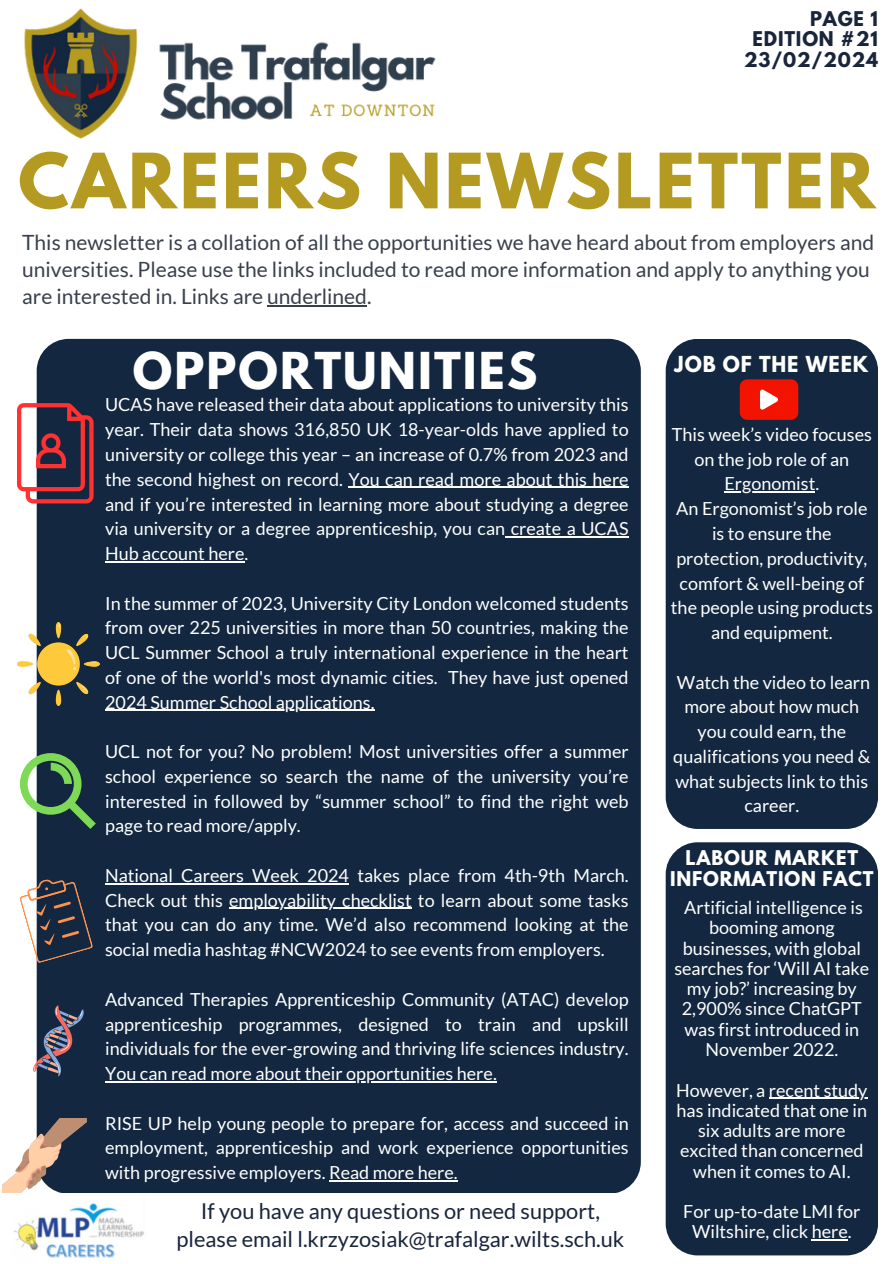
<style>
.page{position:relative;width:893px;height:1264px;background:#fff}
.page>*{position:absolute;margin:0;border:0;box-sizing:border-box;transform-origin:0 0}
.t1{font:700 67.5px "League Spartan";letter-spacing:.045em;color:#b49a21}
.t2{font:700 45px "League Spartan";letter-spacing:.045em;color:#fff}
.t3{font:21.75px/28.2px "Lato";color:#18253b;text-align:center}
.t4{font:21px/27px "Lato";color:#39404c}
.t5{font:700 19.5px "League Spartan";letter-spacing:.045em;color:#fff}
.t6{font:18px/24.8px "Lato";color:#fff;text-align:center}
.t7{font:700 18px/20.2px "League Spartan";letter-spacing:.045em;color:#fff;text-align:center}
.t8{font:700 18px/20.2px "League Spartan";letter-spacing:.045em;color:#18253b;text-align:right}
</style>
<div class="page">
<div style="left:37px;top:339px;width:603px;height:853px;background:#132840;border-radius:32px"></div>
<div style="left:665px;top:339px;width:213px;height:490px;background:#132840;border-radius:32px"></div>
<div style="left:665px;top:842px;width:213px;height:413px;background:#132840;border-radius:32px"></div>
<img style="left:24px;top:8px;width:412px;height:131px">
<img style="left:14px;top:1203px;width:130px;height:55px">
<hr style="left:267px;top:305px;width:100px;height:1px;background:#39404c">
<svg style="left:739px;top:379px;width:59px;height:41px;background:#e92a1a"></svg>
<svg style="left:17px;top:403px;width:77px;height:100px"></svg>
<img style="left:17px;top:623px;width:82px;height:82px">
<svg style="left:20px;top:753px;width:75px;height:75px"></svg>
<svg style="left:19px;top:874px;width:74px;height:89px"></svg>
<svg style="left:33px;top:1004px;width:51px;height:72px"></svg>
<img style="left:2px;top:1118px;width:85px;height:73px">
<hr style="left:348px;top:487px;width:280px;height:1px;background:#fff">
<hr style="left:505px;top:536px;width:123px;height:1px;background:#fff">
<hr style="left:105px;top:561px;width:140px;height:1px;background:#fff">
<hr style="left:105px;top:709px;width:269px;height:2px;background:#fff">
<hr style="left:105px;top:883px;width:244px;height:1px;background:#fff">
<hr style="left:229px;top:907px;width:183px;height:2px;background:#fff">
<hr style="left:105px;top:1081px;width:392px;height:1px;background:#fff">
<hr style="left:329px;top:1180px;width:128px;height:1px;background:#fff">
<hr style="left:768px;top:1097px;width:99px;height:1px;background:#fff">
<hr style="left:811px;top:1239px;width:36px;height:1px;background:#fff">
<hr style="left:724px;top:491px;width:91px;height:1px;background:#fff">
<p class="t8" style="left:744px;top:11px;width:135px">PAGE 1<br>EDITION #21<br>23/02/2024</p>
<p class="t1" style="left:18px;top:148px;width:858px">CAREERS NEWSLETTER</p>
<h3 class="t4" style="left:22px;top:228px;width:853px">This newsletter is a collation of all the opportunities we have heard about from employers and universities. Please use the links included to read more information and apply to anything you are interested in. Links are underlined.</h3>
<p class="t2" style="left:133px;top:348px;width:406px">OPPORTUNITIES</p>
<p class="t6" style="left:105px;top:392px;width:525px;text-align:justify">UCAS have released their data about applications to university this year. Their data shows 316,850 UK 18-year-olds have applied to university or college this year – an increase of 0.7% from 2023 and the second highest on record. You can read more about this here and if you’re interested in learning more about studying a degree via university or a degree apprenticeship, you can create a UCAS Hub account here.</p>
<p class="t6" style="left:105px;top:590px;width:525px;text-align:justify">In the summer of 2023, University City London welcomed students from over 225 universities in more than 50 countries, making the UCL Summer School a truly international experience in the heart of one of the world's most dynamic cities. They have just opened</p>
<p class="t6" style="left:105px;top:689px;width:271px">2024 Summer School applications.</p>
<p class="t6" style="left:105px;top:738px;width:525px;text-align:justify">UCL not for you? No problem! Most universities offer a summer school experience so search the name of the university you’re interested in followed by “summer school” to find the right web page to read more/apply.</p>
<p class="t6" style="left:105px;top:862px;width:525px">National Careers Week 2024 takes place from 4th-9th March.</p>
<p class="t6" style="left:105px;top:887px;width:525px">Check out this employability checklist to learn about some tasks</p>
<p class="t6" style="left:105px;top:912px;width:525px;text-align:left">that you can do any time. We’d also recommend looking at the social media hashtag #NCW2024 to see events from employers.</p>
<p class="t6" style="left:105px;top:986px;width:525px;text-align:justify">Advanced Therapies Apprenticeship Community (ATAC) develop apprenticeship programmes, designed to train and upskill individuals for the ever-growing and thriving life sciences industry.</p>
<p class="t6" style="left:105px;top:1060px;width:393px">You can read more about their opportunities here.</p>
<p class="t6" style="left:105px;top:1110px;width:525px;text-align:justify">RISE UP help young people to prepare for, access and succeed in employment, apprenticeship and work experience opportunities with progressive employers. Read more here.</p>
<p class="t3" style="left:176px;top:1196px;width:449px">If you have any questions or need support, please email l.krzyzosiak@trafalgar.wilts.sch.uk</p>
<h1 class="t5" style="left:674px;top:354px;width:195px">JOB OF THE WEEK</h1>
<h4 class="t6" style="left:671px;top:421px;width:202px">This week’s video focuses on the job role of an</h4>
<p class="t6" style="left:676px;top:471px;width:193px">Ergonomist.<br>An Ergonomist’s job role is to ensure the protection, productivity,</p>
<p class="t6" style="left:671px;top:570px;width:203px">comfort &amp; well-being of the people using products and equipment.</p>
<p class="t6" style="left:677px;top:669px;width:195px">Watch the video to learn more about how much</p>
<p class="t6" style="left:673px;top:718px;width:199px">you could earn, the qualifications you need &amp; what subjects link to this career.</p>
<p class="t7" style="left:670px;top:850px;width:205px">LABOUR MARKET<br>INFORMATION FACT</p>
<p class="t6" style="left:674px;top:897px;width:196px;line-height:20.2px">Artificial intelligence is booming among businesses, with global searches for ‘Will AI take my job?’ increasing by<br>2,900% since ChatGPT was first introduced in<br>November 2022.</p>
<p class="t6" style="left:676px;top:1077px;width:193px">However, a recent study</p>
<p class="t6" style="left:676px;top:1099px;width:192px;line-height:20.2px">has indicated that one in six adults are more excited than concerned when it comes to AI.</p>
<p class="t6" style="left:683px;top:1198px;width:179px">For up-to-date LMI for</p>
<p class="t6" style="left:692px;top:1218px;width:161px">Wiltshire, click here.</p>
</div>
